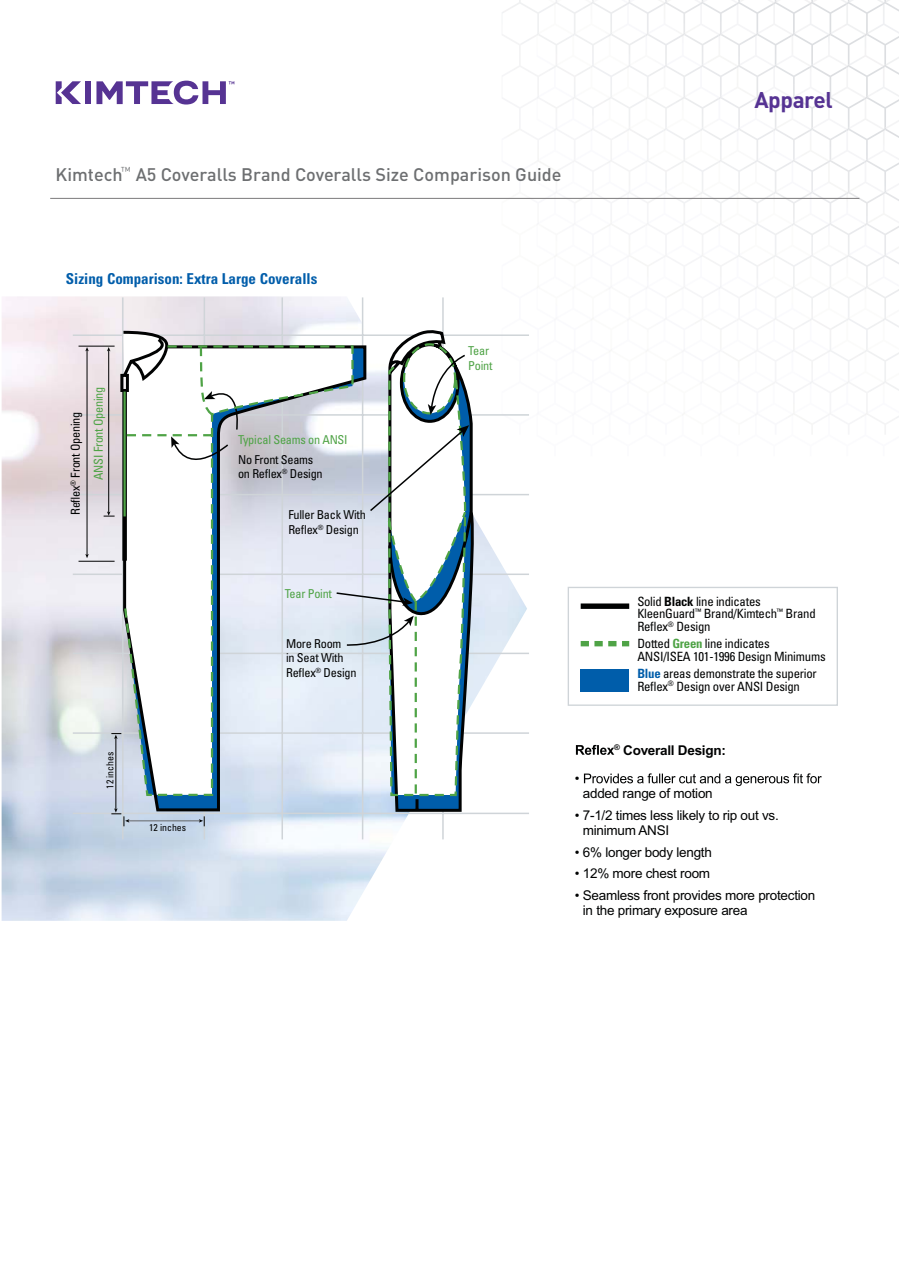
<style>
.page{position:relative;width:899px;height:1263px;background:#fff}
.page>*{position:absolute;margin:0;border:0;box-sizing:border-box;transform-origin:0 0}
.t1{font:700 22.5px "DINOT";letter-spacing:-.02em;color:#563393}
.t2{font:500 18px "DINOT";color:#6d6f71}
.t3{font:700 condensed 15px "Univers LT Std";color:#005daa}
.t4{font:13.5px/15px "Arial";letter-spacing:-.02em;color:#010202}
.t5{font:700 13.5px "Arial";letter-spacing:-.02em;color:#010202}
.t6{font:condensed 12.75px/12.8px "Univers LT Std";letter-spacing:-.02em;color:#010202}
.t7{font:condensed 12.3px/14.7px "Univers LT Std";letter-spacing:-.02em;color:#010202}
.t8{font:condensed 12.3px/14.7px "Univers LT Std";letter-spacing:-.02em;color:#4fa346}
.t9{font:condensed 9.75px "Univers LT Std";color:#010202}
.s1{color:#4fa346}
.s2{font-weight:700}
.s3{font-weight:700;color:#4fa346}
.s4{font-weight:700;color:#005daa}
</style>
<div class="page">
<img style="left:501px;top:1px;width:397px;height:316px">
<div style="left:567px;top:587px;width:271px;height:119px;border:1px solid #cfd4d8"></div>
<div style="left:580px;top:603px;width:49px;height:6px;background:#010202"></div>
<div style="left:580px;top:670px;width:49px;height:22px;background:#005daa"></div>
<svg style="left:580px;top:641px;width:49px;height:5px"></svg>
<svg style="left:576px;top:745px;width:38px;height:10px"></svg>
<svg style="left:584px;top:773px;width:237px;height:13px"></svg>
<hr style="left:50px;top:198px;width:809px;height:1px;background:#7c7a7c">
<img style="left:2px;top:296px;width:525px;height:625px">
<hr style="left:122px;top:297px;width:1px;height:542px;background:#cfd4d8">
<hr style="left:204px;top:297px;width:1px;height:542px;background:#cfd4d8">
<hr style="left:281px;top:297px;width:2px;height:542px;background:#cfd4d8">
<hr style="left:362px;top:297px;width:1px;height:542px;background:#cfd4d8">
<hr style="left:442px;top:297px;width:1px;height:542px;background:#cfd4d8">
<hr style="left:73px;top:334px;width:456px;height:2px;background:#cfd4d8">
<hr style="left:73px;top:414px;width:456px;height:2px;background:#cfd4d8">
<hr style="left:73px;top:494px;width:456px;height:1px;background:#cfd4d8">
<hr style="left:73px;top:574px;width:456px;height:1px;background:#cfd4d8">
<hr style="left:73px;top:653px;width:456px;height:1px;background:#cfd4d8">
<hr style="left:73px;top:732px;width:456px;height:2px;background:#cfd4d8">
<hr style="left:73px;top:813px;width:456px;height:1px;background:#cfd4d8">
<hr style="left:128px;top:821px;width:72px;height:1px;background:#636567">
<svg style="left:199px;top:816px;width:6px;height:10px"></svg>
<hr style="left:78px;top:346px;width:37px;height:1px;background:#010202">
<hr style="left:78px;top:561px;width:37px;height:1px;background:#010202">
<hr style="left:115px;top:738px;width:1px;height:72px;background:#010202">
<svg style="left:111px;top:733px;width:8px;height:6px"></svg>
<svg style="left:111px;top:808px;width:18px;height:18px"></svg>
<hr style="left:87px;top:350px;width:1px;height:205px;background:#010202">
<svg style="left:85px;top:347px;width:4px;height:4px"></svg>
<svg style="left:85px;top:554px;width:4px;height:4px"></svg>
<hr style="left:108px;top:350px;width:1px;height:163px;background:#010202">
<svg style="left:107px;top:347px;width:3px;height:4px"></svg>
<svg style="left:104px;top:511px;width:11px;height:6px"></svg>
<svg style="left:119px;top:304px;width:357px;height:509px"></svg>
<svg style="left:123px;top:332px;width:119px;height:10px"></svg>
<svg style="left:122px;top:342px;width:185px;height:456px"></svg>
<svg style="left:307px;top:330px;width:169px;height:480px"></svg>
<div style="left:85px;top:81px;width:6px;height:23px;background:#563393"></div>
<svg style="left:56px;top:81px;width:25px;height:23px"></svg>
<svg style="left:96px;top:81px;width:138px;height:24px"></svg>
<h2 class="t2" style="left:55px;top:168px;width:507px">Kimtech <sup>™</sup> A5 Coveralls Brand Coveralls Size Comparison Guide</h2>
<h1 class="t1" style="left:754px;top:87px;width:80px">Apparel</h1>
<p class="t3" style="left:66px;top:274px;width:253px">Sizing Comparison: Extra Large Coveralls</p>
<p class="t7" style="left:65px;top:480px;width:95px;line-height:23px;text-indent:-35px;rotate:-90deg">Reflex<sup>®</sup> Front Opening<br><span class="s1">ANSI Front Opening</span></p>
<p class="t9" style="left:107px;top:789px;width:39px;rotate:-90deg">12 inches</p>
<p class="t9" style="left:149px;top:824px;width:39px">12 inches</p>
<p class="t8" style="left:238px;top:434px;width:111px">Typical Seams on ANSI</p>
<p class="t7" style="left:238px;top:453px;width:86px">No Front Seams on Reflex<sup>®</sup> Design</p>
<p class="t7" style="left:288px;top:509px;width:79px">Fuller Back With<br>Reflex<sup>®</sup> Design</p>
<p class="t8" style="left:285px;top:587px;width:49px">Tear Point</p>
<p class="t7" style="left:286px;top:637px;width:72px">More Room<br>in Seat With<br>Reflex<sup>®</sup> Design</p>
<p class="t8" style="left:468px;top:345px;width:26px">Tear<br>Point</p>
<p class="t6" style="left:637px;top:596px;width:180px">Solid <span class="s2">Black</span> line indicates<br>KleenGuard<sup>™</sup> Brand/Kimtech<sup>™</sup> Brand<br>Reflex<sup>®</sup> Design</p>
<p class="t6" style="left:637px;top:639px;width:190px">Dotted <span class="s3">Green</span> line indicates<br>ANSI/ISEA 101-1996 Design Minimums</p>
<p class="t6" style="left:637px;top:668px;width:181px"><span class="s4">Blue</span> areas demonstrate the superior<br>Reflex<sup>®</sup> Design over ANSI Design</p>
<p class="t4" style="left:575px;top:772px;width:6px">•</p>
<p class="t5" style="left:614px;top:745px;width:113px"><sup>®</sup> Coverall Design:</p>
<p class="t4" style="left:583px;top:787px;width:131px">added range of motion</p>
<p class="t4" style="left:583px;top:809px;width:197px;text-indent:-8px">• 7-1/2 times less likely to rip out vs. minimum ANSI</p>
<p class="t4" style="left:575px;top:846px;width:138px">• 6% longer body length</p>
<p class="t4" style="left:575px;top:868px;width:137px">• 12% more chest room</p>
<p class="t4" style="left:583px;top:889px;width:234px;text-indent:-8px">• Seamless front provides more protection in the primary exposure area</p>
</div>
